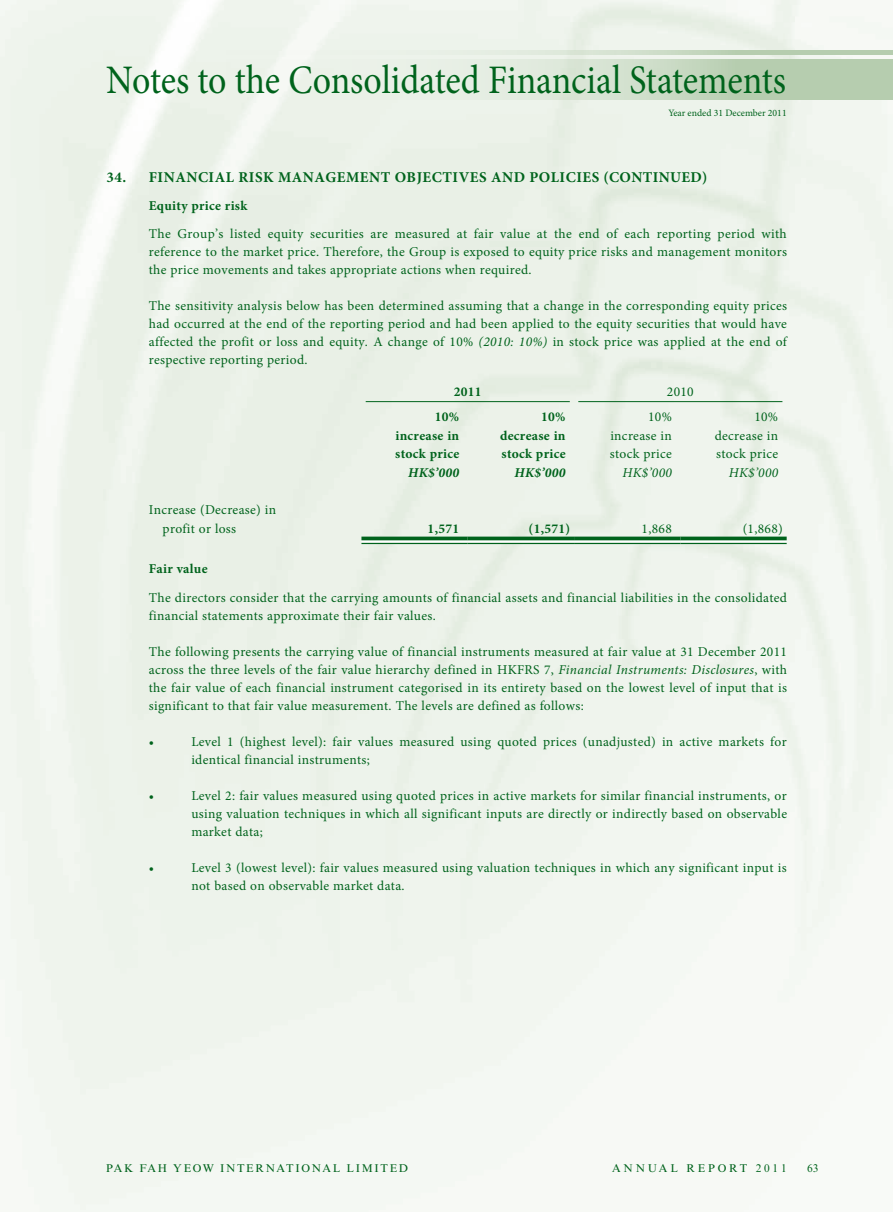
<style>
.page{position:relative;width:893px;height:1212px;background:#fff}
.page>*{position:absolute;margin:0;border:0;box-sizing:border-box;transform-origin:0 0}
.t1{font:40.5px "Minion Pro";letter-spacing:-.005em;color:#00631c;scale:.89 1}
.t2{font:700 15px "Minion Pro";letter-spacing:.03em;color:#00631c}
.t3{font:13.5px/18px "Minion Pro";letter-spacing:.025em;color:#00631c;text-align:justify}
.t4{font:700 13.5px/18.6px "Minion Pro";letter-spacing:.02em;color:#00631c;text-align:justify}
.t5{font:italic 700 13.5px "Minion Pro";letter-spacing:.02em;color:#00631c}
.t6{font:italic 13.5px "Minion Pro";letter-spacing:.025em;color:#00631c}
.t7{font:11.25px "Times New Roman MT Std";letter-spacing:.15em;color:#00631c}
.t8{font:11.25px "Times New Roman MT Std";letter-spacing:.25em;color:#00631c}
.t9{font:9.75px "Minion Pro";color:#00631c}
.s1{font-style:italic}
</style>
<div class="page">
<svg style="left:0;top:60px;width:893px;height:40px;background:#dbe6d8"></svg>
<svg style="left:0;top:50px;width:893px;height:4px;background:#dce7d8"></svg>
<svg style="left:361px;top:540px;width:107px;height:3px"></svg>
<svg style="left:468px;top:540px;width:106px;height:3px"></svg>
<svg style="left:574px;top:540px;width:106px;height:3px"></svg>
<svg style="left:680px;top:540px;width:107px;height:3px"></svg>
<hr style="left:361px;top:537px;width:107px;height:3px;background:#00631c">
<hr style="left:361px;top:543px;width:107px;height:1px;background:#00631c">
<hr style="left:468px;top:537px;width:106px;height:3px;background:#00631c">
<hr style="left:468px;top:543px;width:106px;height:1px;background:#00631c">
<hr style="left:574px;top:537px;width:106px;height:3px;background:#00631c">
<hr style="left:574px;top:543px;width:106px;height:1px;background:#00631c">
<hr style="left:680px;top:537px;width:107px;height:3px;background:#00631c">
<hr style="left:680px;top:543px;width:107px;height:1px;background:#00631c">
<hr style="left:366px;top:401px;width:204px;height:1px;background:#00631c">
<hr style="left:578px;top:401px;width:204px;height:1px;background:#00631c">
<h1 class="t1" style="left:106px;top:53px;width:765px">Notes to the Consolidated Financial Statements</h1>
<p class="t9" style="left:668px;top:106px;width:120px">Year ended 31 December 2011</p>
<p class="t2" style="left:106px;top:167px;width:603px">34. FINANCIAL RISK MANAGEMENT OBJECTIVES AND POLICIES (CONTINUED)</p>
<p class="t4" style="left:149px;top:196px;width:100px">Equity price risk</p>
<p class="t3" style="left:149px;top:225px;width:640px">The Group’s listed equity securities are measured at fair value at the end of each reporting period with reference to the market price. Therefore, the Group is exposed to equity price risks and management monitors the price movements and takes appropriate actions when required.</p>
<p class="t3" style="left:149px;top:297px;width:640px">The sensitivity analysis below has been determined assuming that a change in the corresponding equity prices had occurred at the end of the reporting period and had been applied to the equity securities that would have affected the profit or loss and equity. A change of 10% <span class="s1">(2010: 10%)</span> in stock price was applied at the end of respective reporting period.</p>
<p class="t4" style="left:454px;top:382px;width:29px">2011</p>
<p class="t3" style="left:667px;top:383px;width:28px">2010</p>
<p class="t4" style="left:395px;top:407px;width:66px;text-indent:40px">10% increase in stock price</p>
<p class="t4" style="left:500px;top:407px;width:67px;text-indent:41px">10% decrease in stock price</p>
<p class="t3" style="left:610px;top:408px;width:63px;line-height:18.6px;text-indent:38px">10% increase in stock price</p>
<p class="t3" style="left:715px;top:408px;width:65px;line-height:18.6px;text-indent:40px">10% decrease in stock price</p>
<p class="t5" style="left:408px;top:463px;width:53px">HK$’000</p>
<p class="t5" style="left:514px;top:463px;width:53px">HK$’000</p>
<p class="t6" style="left:622px;top:463px;width:51px">HK$’000</p>
<p class="t6" style="left:729px;top:463px;width:51px">HK$’000</p>
<p class="t3" style="left:163px;top:501px;width:115px;line-height:18.6px;text-indent:-14px">Increase (Decrease) in profit or loss</p>
<p class="t4" style="left:428px;top:519px;width:33px">1,571</p>
<p class="t4" style="left:529px;top:519px;width:43px">(1,571)</p>
<p class="t3" style="left:642px;top:520px;width:32px">1,868</p>
<p class="t3" style="left:743px;top:520px;width:42px">(1,868)</p>
<p class="t4" style="left:149px;top:559px;width:60px">Fair value</p>
<p class="t3" style="left:149px;top:589px;width:640px">The directors consider that the carrying amounts of financial assets and financial liabilities in the consolidated financial statements approximate their fair values.</p>
<p class="t3" style="left:149px;top:643px;width:640px">The following presents the carrying value of financial instruments measured at fair value at 31 December 2011 across the three levels of the fair value hierarchy defined in HKFRS 7, <span class="s1">Financial Instruments: Disclosures</span>, with the fair value of each financial instrument categorised in its entirety based on the lowest level of input that is significant to that fair value measurement. The levels are defined as follows:</p>
<p class="t3" style="left:149px;top:733px;width:7px">•</p>
<p class="t3" style="left:191px;top:733px;width:597px">Level 1 (highest level): fair values measured using quoted prices (unadjusted) in active markets for identical financial instruments;</p>
<p class="t3" style="left:149px;top:787px;width:7px">•</p>
<p class="t3" style="left:191px;top:787px;width:597px">Level 2: fair values measured using quoted prices in active markets for similar financial instruments, or using valuation techniques in which all significant inputs are directly or indirectly based on observable market data;</p>
<p class="t3" style="left:149px;top:858px;width:7px">•</p>
<p class="t3" style="left:191px;top:858px;width:597px">Level 3 (lowest level): fair values measured using valuation techniques in which any significant input is not based on observable market data.</p>
<p class="t7" style="left:106px;top:1162px;width:303px">PAK FAH YEOW INTERNATIONAL LIMITED</p>
<p class="t8" style="left:612px;top:1162px;width:176px">ANNUAL REPORT 2011</p>
<p class="t7" style="left:807px;top:1162px;width:13px">63</p>
</div>
